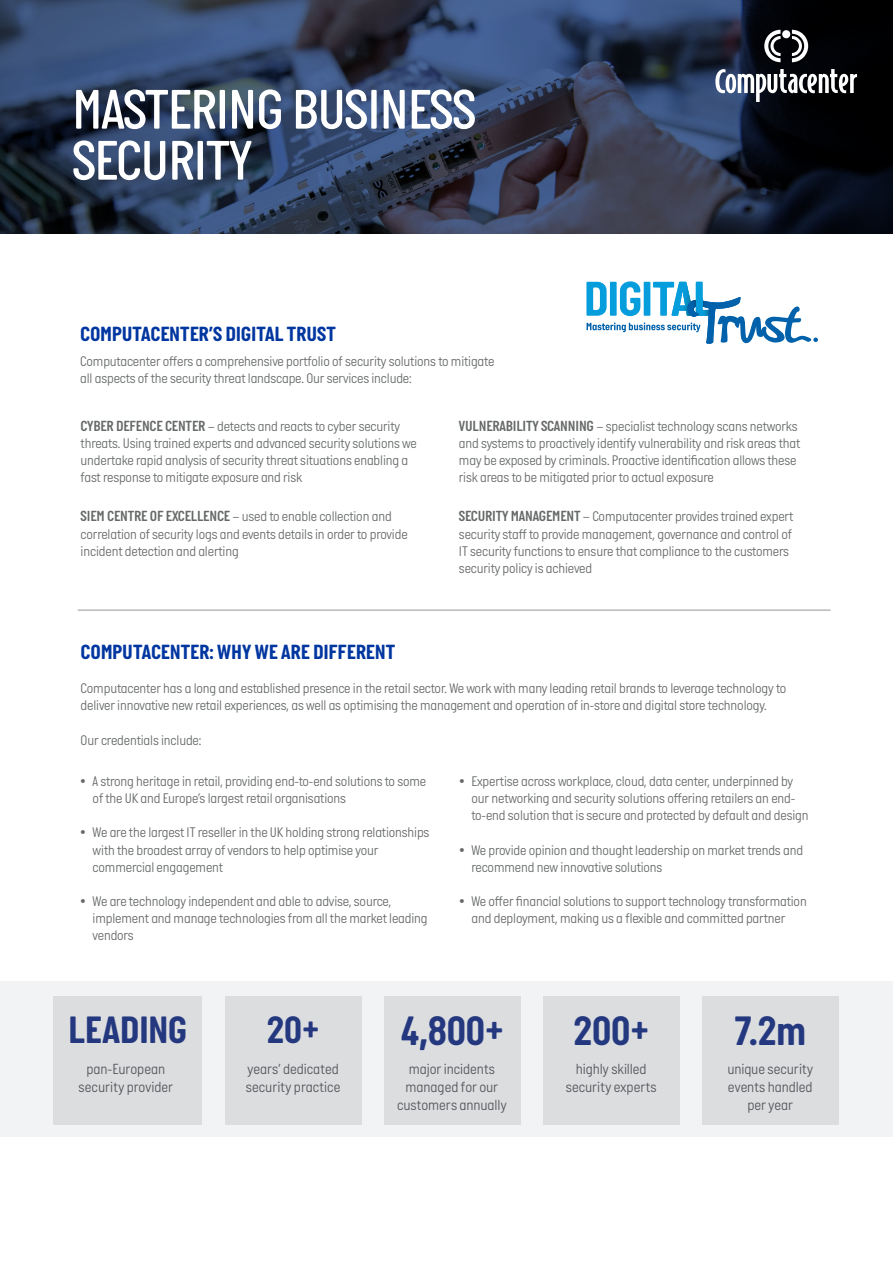
<style>
.page{position:relative;width:893px;height:1263px;background:#fff}
.page>*{position:absolute;margin:0;border:0;box-sizing:border-box;transform-origin:0 0}
.Heading_-_white{font:500 57px "Italian Plate No One";letter-spacing:-.02em;color:#fff}
._03_Stand_First_11_H{font:700 42px "Italian Plate No One";letter-spacing:-.005em;color:#24387f}
._03_Stand_First_11_H-2{font:700 39px "Italian Plate No One";letter-spacing:-.005em;color:#24387f}
._03_Stand_First_11_H-3{font:700 21px "Italian Plate No One";color:#0036a0}
._03_Stand_First_11_H-4{font:300 15px/18px "Italian Plate No One";color:#54555a;text-align:center}
.Subheading{font:300 14.25px/17.1px "Italian Plate No One";letter-spacing:-.01em;color:#666969}
._03_Stand_First_11_H-5{font:300 14.25px/17.1px "Italian Plate No One";letter-spacing:-.01em;color:#666969}
.s1{font-family:"Italian Plate No One D Bd";font-weight:400;font-size:15px}
</style>
<div class="page">
<svg style="left:0;top:0;width:893px;height:234px;background:#2a3852"></svg>
<svg style="left:715px;top:69px;width:142px;height:33px"></svg>
<svg style="left:764px;top:30px;width:16px;height:32px"></svg>
<svg style="left:792px;top:30px;width:16px;height:32px"></svg>
<div style="left:782px;top:30px;width:8px;height:8px;background:#fff;border-radius:50%"></div>
<hr style="left:78px;top:610px;width:753px;height:1px;background:#939598">
<div style="left:0;top:981px;width:893px;height:155px;background:#f2f3f4"></div>
<div style="left:53px;top:996px;width:149px;height:129px;background:#dcdddf"></div>
<div style="left:384px;top:996px;width:136px;height:129px;background:#dcdddf"></div>
<div style="left:225px;top:996px;width:136px;height:129px;background:#dcdddf"></div>
<div style="left:543px;top:996px;width:136px;height:129px;background:#dcdddf"></div>
<div style="left:702px;top:996px;width:136px;height:129px;background:#dcdddf"></div>
<svg style="left:586px;top:281px;width:232px;height:63px"></svg>
<p class="Heading_-_white" style="left:72px;top:79px;width:406px">MASTERING BUSINESS</p>
<p class="Heading_-_white" style="left:72px;top:130px;width:182px">SECURITY</p>
<p class="_03_Stand_First_11_H-3" style="left:80px;top:322px;width:257px">COMPUTACENTER’S DIGITAL TRUST</p>
<p class="_03_Stand_First_11_H-5" style="left:80px;top:354px;width:416px">Computacenter offers a comprehensive portfolio of security solutions to mitigate all aspects of the security threat landscape. Our services include:</p>
<p class="Subheading" style="left:81px;top:418px;width:338px"><span class="s1">CYBER DEFENCE CENTER</span> – detects and reacts to cyber security threats. Using trained experts and advanced security solutions we undertake rapid analysis of security threat situations enabling a fast response to mitigate exposure and risk</p>
<p class="Subheading" style="left:81px;top:509px;width:329px"><span class="s1">SIEM CENTRE OF EXCELLENCE</span> – used to enable collection and correlation of security logs and events details in order to provide incident detection and alerting</p>
<p class="Subheading" style="left:459px;top:418px;width:343px"><span class="s1">VULNERABILITY SCANNING</span> – specialist technology scans networks and systems to proactively identify vulnerability and risk areas that may be exposed by criminals. Proactive identification allows these risk areas to be mitigated prior to actual exposure</p>
<p class="Subheading" style="left:459px;top:509px;width:336px"><span class="s1">SECURITY MANAGEMENT</span> – Computacenter provides trained expert security staff to provide management, governance and control of IT security functions to ensure that compliance to the customers security policy is achieved</p>
<p class="_03_Stand_First_11_H-3" style="left:81px;top:640px;width:316px">COMPUTACENTER: WHY WE ARE DIFFERENT</p>
<p class="Subheading" style="left:81px;top:680px;width:707px">Computacenter has a long and established presence in the retail sector. We work with many leading retail brands to leverage technology to deliver innovative new retail experiences, as well as optimising the management and operation of in-store and digital store technology.</p>
<p class="Subheading" style="left:81px;top:732px;width:122px">Our credentials include:</p>
<p class="Subheading" style="left:93px;top:773px;width:335px;text-indent:-12px">• A strong heritage in retail, providing end-to-end solutions to some of the UK and Europe’s largest retail organisations</p>
<p class="Subheading" style="left:93px;top:825px;width:338px;text-indent:-12px">• We are the largest IT reseller in the UK holding strong relationships with the broadest array of vendors to help optimise your commercial engagement</p>
<p class="Subheading" style="left:93px;top:893px;width:336px;text-indent:-12px">• We are technology independent and able to advise, source, implement and manage technologies from all the market leading vendors</p>
<p class="Subheading" style="left:471px;top:773px;width:339px;text-indent:-12px">• Expertise across workplace, cloud, data center, underpinned by our networking and security solutions offering retailers an end&shy;to-end solution that is secure and protected by default and design</p>
<p class="Subheading" style="left:471px;top:842px;width:333px;text-indent:-12px">• We provide opinion and thought leadership on market trends and recommend new innovative solutions</p>
<p class="Subheading" style="left:471px;top:893px;width:337px;text-indent:-12px">• We offer financial solutions to support technology transformation and deployment, making us a flexible and committed partner</p>
<p class="_03_Stand_First_11_H-2" style="left:68px;top:1009px;width:121px">LEADING</p>
<p class="_03_Stand_First_11_H-4" style="left:79px;top:1060px;width:96px">pan-European security provider</p>
<p class="_03_Stand_First_11_H-2" style="left:267px;top:1009px;width:55px">20+</p>
<p class="_03_Stand_First_11_H-4" style="left:246px;top:1060px;width:96px;text-align:left">years’ dedicated security practice</p>
<p class="_03_Stand_First_11_H" style="left:400px;top:1008px;width:105px">4,800+</p>
<p class="_03_Stand_First_11_H-4" style="left:397px;top:1060px;width:111px">major incidents managed for our customers annually</p>
<p class="_03_Stand_First_11_H" style="left:573px;top:1008px;width:78px">200+</p>
<p class="_03_Stand_First_11_H-4" style="left:566px;top:1060px;width:93px">highly skilled security experts</p>
<p class="_03_Stand_First_11_H" style="left:734px;top:1008px;width:74px">7.2m</p>
<p class="_03_Stand_First_11_H-4" style="left:727px;top:1060px;width:87px">unique security events handled per year</p>
</div>
